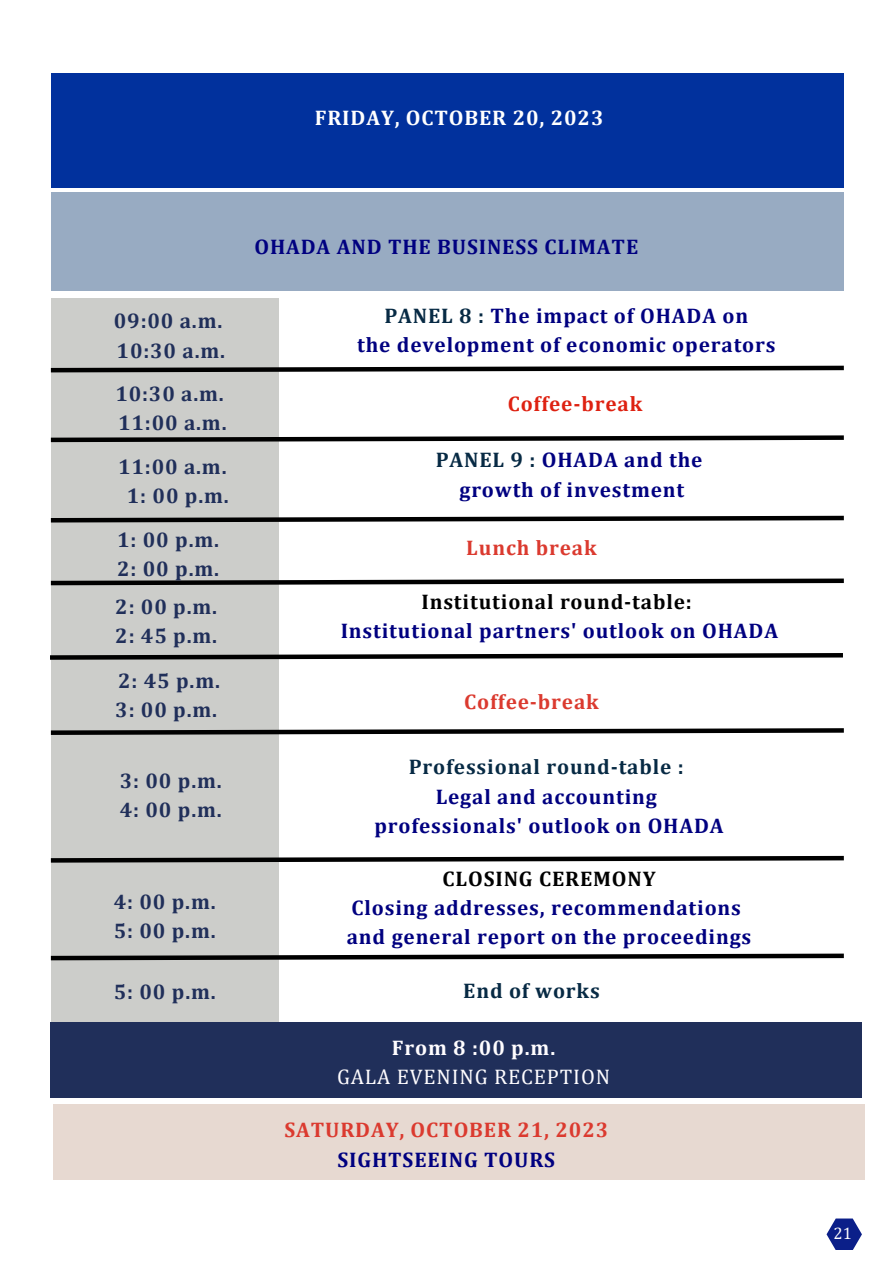
<style>
.page{position:relative;width:893px;height:1264px;background:#fff}
.page>*{position:absolute;margin:0;border:0;box-sizing:border-box;transform-origin:0 0}
.t1{font:700 21.15px "Cambria";letter-spacing:.04em;color:#000080}
.t2{font:700 21.15px "Cambria";letter-spacing:.04em;color:#202f5a}
.t3{font:700 21.15px "Cambria";letter-spacing:.04em;color:#db3a2f}
.t4{font:700 21.15px "Cambria";letter-spacing:.04em;color:#000}
.t5{font:700 21.15px "Cambria";letter-spacing:.04em;color:#072a44}
.t6{font:700 21.15px "Cambria";letter-spacing:.04em;color:#fff}
.t7{font:21.15px "Cambria";letter-spacing:.04em;color:#fffdff}
.t8{font:700 21.15px "Cambria";letter-spacing:.04em;color:#de2111}
.t9{font:700 21.15px "Cambria";letter-spacing:.04em;color:#fffdff}
.t10{font:16.65px "Cambria";color:#fff}
.s1{color:#072a44}
</style>
<div class="page">
<div style="left:51px;top:74px;width:792px;height:114px;background:#01319d"></div>
<div style="left:51px;top:192px;width:792px;height:99px;background:#98abc2"></div>
<div style="left:51px;top:298px;width:227px;height:747px;background:#cccdca"></div>
<svg style="left:50px;top:363px;width:794px;height:12px"></svg>
<svg style="left:50px;top:433px;width:794px;height:11px"></svg>
<svg style="left:50px;top:513px;width:794px;height:12px"></svg>
<svg style="left:50px;top:576px;width:794px;height:11px"></svg>
<svg style="left:50px;top:650px;width:793px;height:12px"></svg>
<svg style="left:50px;top:726px;width:794px;height:11px"></svg>
<svg style="left:50px;top:853px;width:794px;height:11px"></svg>
<svg style="left:50px;top:951px;width:794px;height:11px"></svg>
<div style="left:51px;top:1022px;width:810px;height:75px;background:#202f5a"></div>
<div style="left:54px;top:1103px;width:810px;height:76px;background:#e7d9d1"></div>
<svg style="left:826px;top:1218px;width:35px;height:32px"></svg>
<p class="t6" style="left:315px;top:105px;width:290px">FRIDAY, OCTOBER 20, 2023</p>
<p class="t2" style="left:114px;top:308px;width:110px">09:00 a.m.</p>
<p class="t2" style="left:117px;top:337px;width:110px">10:30 a.m.</p>
<p class="t2" style="left:115px;top:381px;width:110px">10:30 a.m.</p>
<p class="t2" style="left:118px;top:410px;width:110px">11:00 a.m.</p>
<p class="t2" style="left:118px;top:454px;width:110px">11:00 a.m.</p>
<p class="t2" style="left:127px;top:483px;width:103px">1: 00 p.m.</p>
<p class="t2" style="left:117px;top:526px;width:103px">1: 00 p.m.</p>
<p class="t2" style="left:117px;top:555px;width:103px">2: 00 p.m.</p>
<p class="t2" style="left:115px;top:594px;width:103px">2: 00 p.m.</p>
<p class="t2" style="left:115px;top:623px;width:103px">2: 45 p.m.</p>
<p class="t2" style="left:118px;top:668px;width:103px">2: 45 p.m.</p>
<p class="t2" style="left:115px;top:697px;width:103px">3: 00 p.m.</p>
<p class="t2" style="left:120px;top:768px;width:103px">3: 00 p.m.</p>
<p class="t2" style="left:120px;top:797px;width:103px">4: 00 p.m.</p>
<p class="t2" style="left:114px;top:889px;width:103px">4: 00 p.m.</p>
<p class="t2" style="left:114px;top:918px;width:103px">5: 00 p.m.</p>
<p class="t2" style="left:114px;top:978px;width:103px">5: 00 p.m.</p>
<p class="t1" style="left:254px;top:234px;width:385px">OHADA AND THE BUSINESS CLIMATE</p>
<p class="t1" style="left:384px;top:303px;width:365px"><span class="s1">PANEL 8 :</span> The impact of OHADA on</p>
<p class="t1" style="left:357px;top:332px;width:420px">the development of economic operators</p>
<p class="t8" style="left:507px;top:391px;width:136px">Coffee-break</p>
<p class="t1" style="left:435px;top:447px;width:268px"><span class="s1">PANEL 9 :</span> OHADA and the</p>
<p class="t1" style="left:459px;top:476px;width:226px">growth of investment</p>
<p class="t3" style="left:466px;top:534px;width:132px">Lunch break</p>
<p class="t4" style="left:421px;top:589px;width:272px">Institutional round-table:</p>
<p class="t1" style="left:340px;top:618px;width:439px">Institutional partners' outlook on OHADA</p>
<p class="t3" style="left:464px;top:689px;width:136px">Coffee-break</p>
<p class="t5" style="left:409px;top:754px;width:276px">Professional round-table :</p>
<p class="t1" style="left:435px;top:783px;width:223px">Legal and accounting</p>
<p class="t1" style="left:374px;top:812px;width:351px">professionals' outlook on OHADA</p>
<p class="t4" style="left:442px;top:865px;width:214px">CLOSING CEREMONY</p>
<p class="t1" style="left:351px;top:894px;width:391px">Closing addresses, recommendations</p>
<p class="t1" style="left:347px;top:924px;width:406px">and general report on the proceedings</p>
<p class="t5" style="left:463px;top:977px;width:138px">End of works</p>
<p class="t9" style="left:392px;top:1034px;width:165px">From 8 :00 p.m.</p>
<p class="t7" style="left:337px;top:1064px;width:274px">GALA EVENING RECEPTION</p>
<p class="t3" style="left:284px;top:1117px;width:325px">SATURDAY, OCTOBER 21, 2023</p>
<p class="t1" style="left:337px;top:1146px;width:219px">SIGHTSEEING TOURS</p>
<p class="t10" style="left:833px;top:1223px;width:20px">21</p>
</div>
